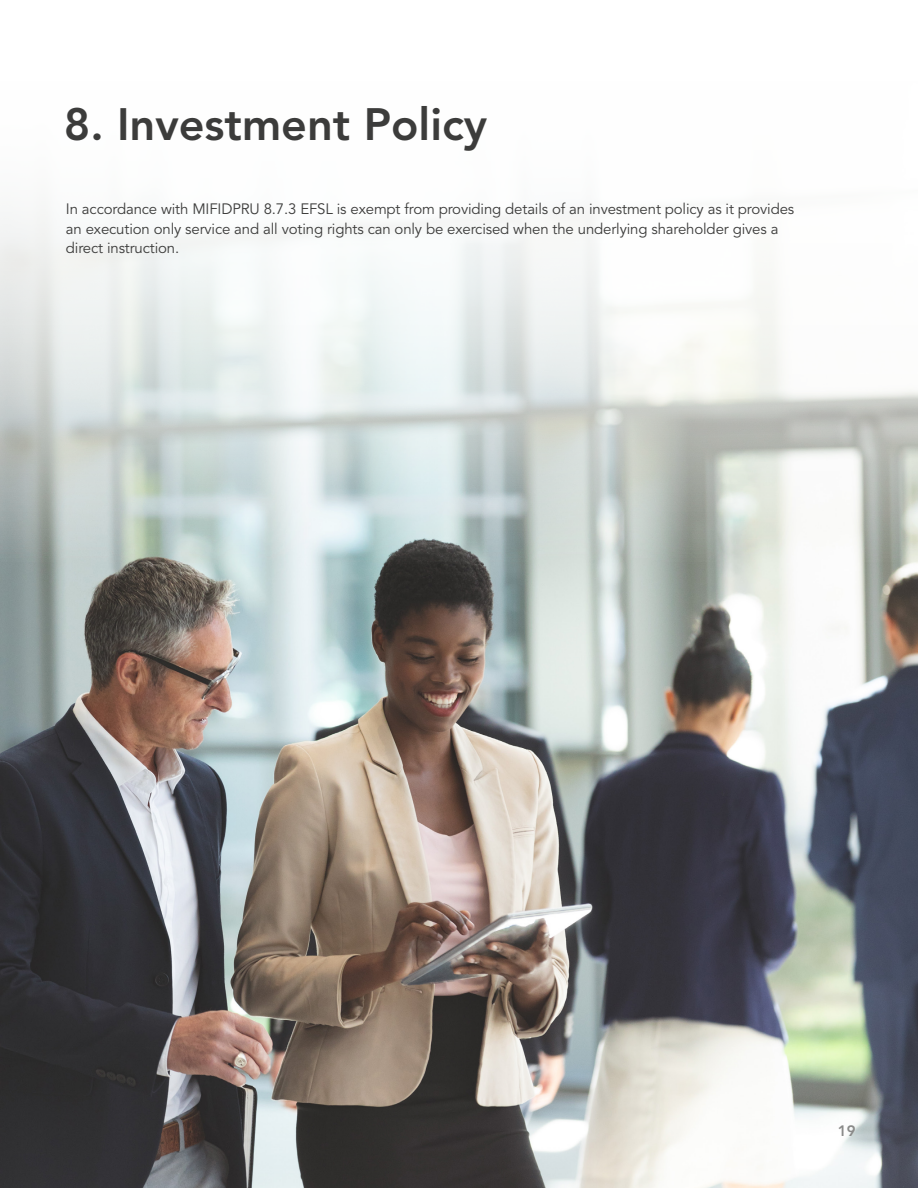
<style>
.page{position:relative;width:918px;height:1188px;background:#fff}
.page>*{position:absolute;margin:0;border:0;box-sizing:border-box;transform-origin:0 0}
.t1{font:800 45px "Avenir LT Pro";color:#3c3c3b}
.t2{font:15px/19.5px "Avenir LT Pro";letter-spacing:-.01em;color:#3c3c3b}
.t3{font:800 15px "Avenir LT Pro";color:#8a8a89}
</style>
<div class="page">
<img style="left:0;top:682px;width:918px;height:506px">
<svg style="left:0;top:214px;width:918px;height:468px"></svg>
<h1 class="t1" style="left:64px;top:98px;width:425px">8. Investment Policy</h1>
<p class="t2" style="left:66px;top:199px;width:730px">In accordance with MIFIDPRU 8.7.3 EFSL is exempt from providing details of an investment policy as it provides an execution only service and all voting rights can only be exercised when the underlying shareholder gives a direct instruction.</p>
<p class="t3" style="left:838px;top:1121px;width:19px">19</p>
</div>
